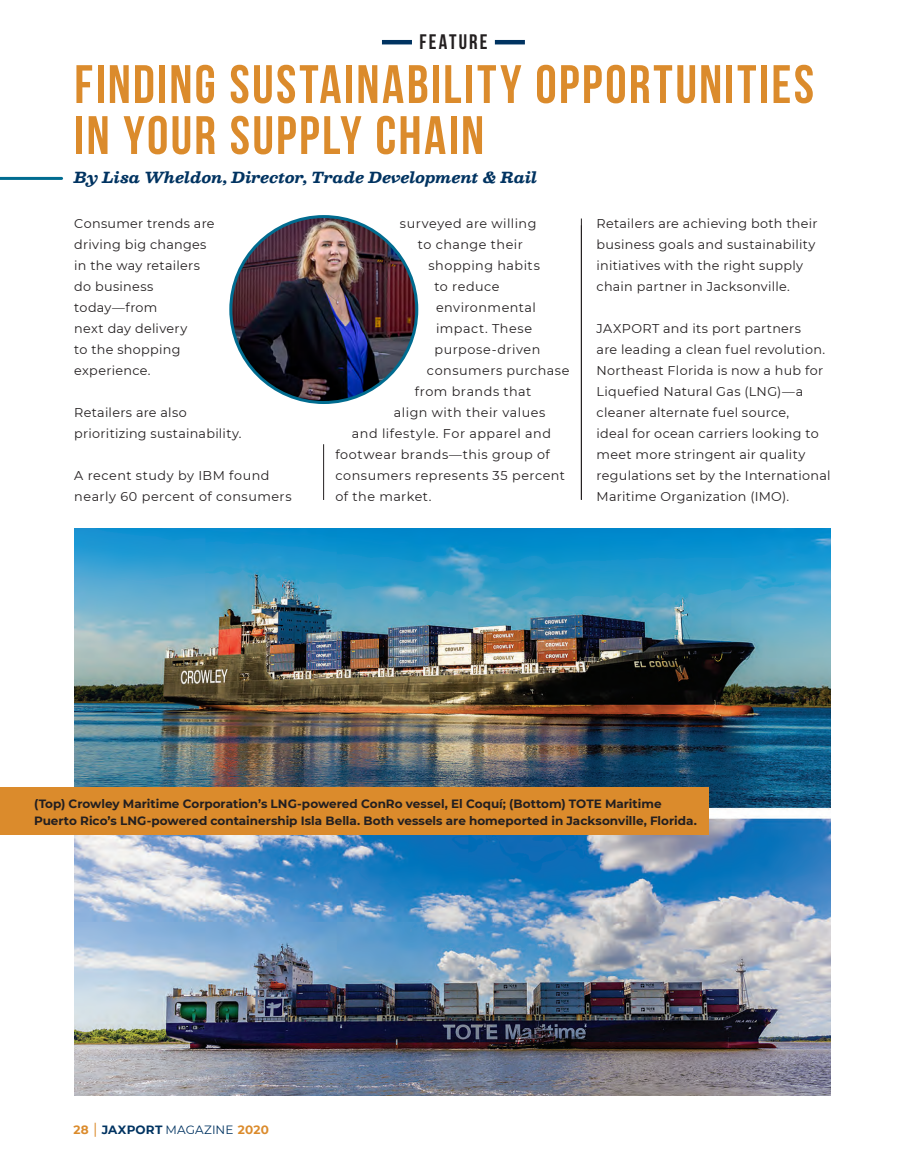
<style>
.page{position:relative;width:905px;height:1175px;background:#fff}
.page>*{position:absolute;margin:0;border:0;box-sizing:border-box;transform-origin:0 0}
.JAXT_FeatHead{font:700 54px/51px "Bebas Neue";letter-spacing:.045em;color:#db8b2c}
.JAXT_Signpost{font:21px "Bebas Neue";letter-spacing:.1em;color:#231f20}
.JAXT_FeatHead-2{font:italic 700 15px "Besley";letter-spacing:.01em;color:#003361}
.JAXT_Body{font:12.75px/21px "Montserrat";letter-spacing:.025em;color:#231f20}
.JAXT_Body-2{font:12.75px "Montserrat";letter-spacing:.045em;color:#231f20}
.JAXT_Caption{font:700 12px/16.5px "Montserrat";color:#231f20}
.t1{font:12px "Montserrat";color:#003361}
.s1{font-weight:700;color:#db8b2c}
.s2{font-size:15px;color:#db8b2c}
.s3{font-weight:700}
</style>
<div class="page">
<hr style="left:382px;top:40px;width:30px;height:4px;background:#003361">
<hr style="left:495px;top:40px;width:30px;height:4px;background:#003361">
<hr style="left:581px;top:218px;width:1px;height:282px;background:#231f20">
<hr style="left:323px;top:444px;width:1px;height:56px;background:#231f20">
<img style="left:231px;top:216px;width:186px;height:186px;border-radius:93px">
<hr style="left:0;top:177px;width:62px;height:3px;background:#006c90">
<img style="left:74px;top:528px;width:756px;height:567px">
<div style="left:0;top:787px;width:708px;height:48px;background:#db8b2c"></div>
<p class="JAXT_Signpost" style="left:419px;top:30px;width:69px">FEATURE</p>
<p class="JAXT_FeatHead" style="left:74px;top:58px;width:741px">FINDING SUSTAINABILITY OPPORTUNITIES<br>IN YOUR SUPPLY CHAIN</p>
<p class="JAXT_FeatHead-2" style="left:74px;top:168px;width:464px">By Lisa Wheldon, Director, Trade Development &amp; Rail</p>
<p class="JAXT_Body" style="left:74px;top:213px;width:142px">Consumer trends are driving big changes in the way retailers do business today—from<br>next day delivery<br>to the shopping experience.</p>
<p class="JAXT_Body" style="left:74px;top:402px;width:169px">Retailers are also prioritizing sustainability.</p>
<p class="JAXT_Body" style="left:74px;top:465px;width:219px">A recent study by IBM found nearly 60 percent of consumers</p>
<p class="JAXT_Body" style="left:596px;top:212px;width:222px">Retailers are achieving both their business goals and sustainability initiatives with the right supply chain partner in Jacksonville.</p>
<p class="JAXT_Body" style="left:596px;top:317px;width:235px">JAXPORT and its port partners<br>are leading a clean fuel revolution.<br>Northeast Florida is now a hub for Liquefied Natural Gas (LNG)—a cleaner alternate fuel source,<br>ideal for ocean carriers looking to meet more stringent air quality regulations set by the International Maritime Organization (IMO).</p>
<p class="JAXT_Body" style="left:400px;top:213px;width:138px">surveyed are willing</p>
<p class="JAXT_Body" style="left:418px;top:234px;width:106px">to change their</p>
<p class="JAXT_Body" style="left:428px;top:255px;width:113px">shopping habits</p>
<p class="JAXT_Body" style="left:434px;top:276px;width:67px">to reduce</p>
<p class="JAXT_Body" style="left:436px;top:297px;width:101px">environmental</p>
<p class="JAXT_Body-2" style="left:436px;top:320px;width:98px">impact. These</p>
<p class="JAXT_Body" style="left:434px;top:339px;width:107px">purpose-driven</p>
<p class="JAXT_Body" style="left:427px;top:360px;width:144px">consumers purchase</p>
<p class="JAXT_Body" style="left:415px;top:381px;width:118px">from brands that</p>
<p class="JAXT_Body" style="left:394px;top:402px;width:153px">align with their values</p>
<p class="JAXT_Body" style="left:352px;top:423px;width:200px">and lifestyle. For apparel and</p>
<p class="JAXT_Body" style="left:335px;top:444px;width:216px">footwear brands—this group of</p>
<p class="JAXT_Body" style="left:335px;top:464px;width:231px">consumers represents 35 percent</p>
<p class="JAXT_Body" style="left:335px;top:485px;width:98px">of the market.</p>
<p class="JAXT_Caption" style="left:34px;top:795px;width:664px">(Top) Crowley Maritime Corporation’s LNG-powered ConRo vessel, El Coquí; (Bottom) TOTE Maritime<br>Puerto Rico’s LNG-powered containership Isla Bella. Both vessels are homeported in Jacksonville, Florida.</p>
<p class="t1" style="left:73px;top:1121px;width:197px"><span class="s1">28</span> <span class="s2">|</span> <span class="s3">JAXPORT</span> MAGAZINE <span class="s1">2020</span></p>
</div>
